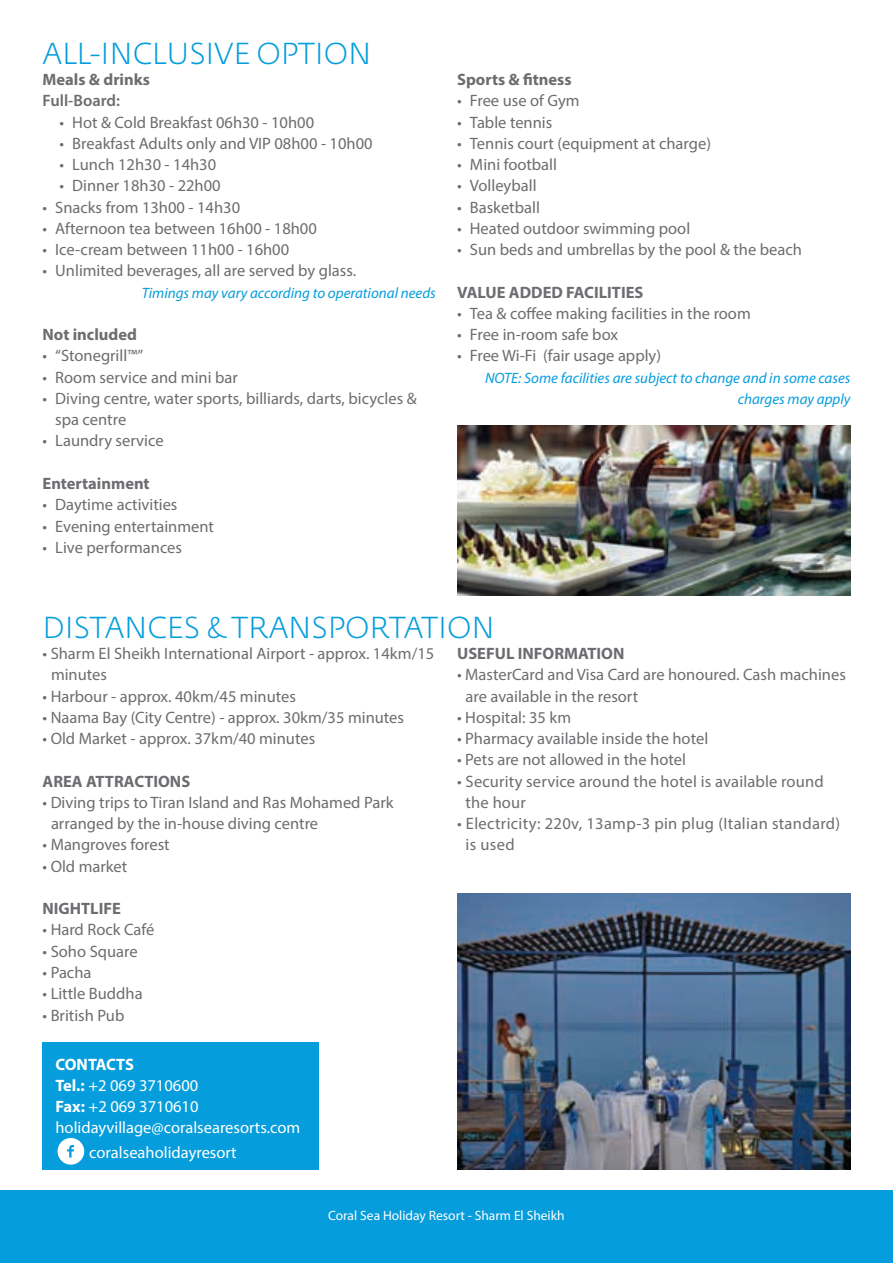
<style>
.page{position:relative;width:893px;height:1263px;background:#fff}
.page>*{position:absolute;margin:0;border:0;box-sizing:border-box;transform-origin:0 0}
.t1{font:300 30px "Fedra Sans Std";color:#069ddc}
.t2{font:16.5px/21.3px "Myriad Pro";color:#6c6d70}
.t3{font:700 16.5px "Myriad Pro";color:#6c6d70}
.t4{font:16.5px/21px "Myriad Pro";color:#fff}
.t5{font:16.5px/21.3px "Myriad Pro";letter-spacing:.02em;color:#6c6d70}
.t6{font:600 16.5px "Myriad Pro";color:#6c6d70}
.t7{font:italic 15px/21.3px "Myriad Pro";color:#069ddc;text-align:right}
.t8{font:13.5px "Myriad Pro";color:#fff}
.s1{font-weight:700}
</style>
<div class="page">
<div style="left:0;top:1191px;width:893px;height:72px;background:#069ddc"></div>
<div style="left:43px;top:1042px;width:276px;height:127px;background:#069ddc"></div>
<svg style="left:58px;top:1138px;width:26px;height:27px"></svg>
<img style="left:457px;top:425px;width:393px;height:170px">
<img style="left:457px;top:893px;width:393px;height:276px">
<h1 class="t1" style="left:43px;top:35px;width:331px">ALL-INCLUSIVE OPTION</h1>
<p class="t3" style="left:43px;top:69px;width:109px">Meals &amp; drinks</p>
<p class="t6" style="left:43px;top:90px;width:79px">Full-Board:</p>
<p class="t2" style="left:72px;top:111px;width:243px">Hot &amp; Cold Breakfast 06h30 - 10h00</p>
<p class="t2" style="left:60px;top:111px;width:6px">•</p>
<p class="t2" style="left:60px;top:132px;width:6px">•</p>
<p class="t2" style="left:72px;top:132px;width:302px">Breakfast Adults only and VIP 08h00 - 10h00</p>
<p class="t2" style="left:60px;top:154px;width:6px">•</p>
<p class="t2" style="left:72px;top:154px;width:145px">Lunch 12h30 - 14h30</p>
<p class="t2" style="left:43px;top:196px;width:6px">•</p>
<p class="t2" style="left:72px;top:175px;width:150px">Dinner 18h30 - 22h00</p>
<p class="t2" style="left:55px;top:175px;width:186px">•<br>Snacks from 13h00 - 14h30</p>
<p class="t2" style="left:43px;top:217px;width:6px">•</p>
<p class="t2" style="left:55px;top:217px;width:263px">Afternoon tea between 16h00 - 18h00</p>
<p class="t2" style="left:43px;top:239px;width:6px">•</p>
<p class="t2" style="left:55px;top:239px;width:235px">Ice-cream between 11h00 - 16h00</p>
<p class="t2" style="left:43px;top:260px;width:6px">•</p>
<p class="t2" style="left:55px;top:260px;width:302px">Unlimited beverages, all are served by glass.</p>
<p class="t7" style="left:142px;top:282px;width:296px">Timings may vary according to operational needs</p>
<p class="t3" style="left:43px;top:324px;width:96px">Not included</p>
<p class="t2" style="left:55px;top:345px;width:184px;text-indent:-13px">• “StonegrillTM“<br>Room service and mini bar</p>
<p class="t2" style="left:43px;top:366px;width:6px">•</p>
<p class="t2" style="left:43px;top:387px;width:6px">•</p>
<p class="t2" style="left:55px;top:387px;width:363px">Diving centre, water sports, billiards, darts, bicycles &amp;</p>
<p class="t2" style="left:55px;top:409px;width:110px">spa centre<br>Laundry service</p>
<p class="t2" style="left:43px;top:430px;width:6px">•</p>
<p class="t3" style="left:43px;top:473px;width:109px">Entertainment</p>
<p class="t2" style="left:55px;top:494px;width:124px">Daytime activities</p>
<p class="t2" style="left:43px;top:494px;width:6px">•</p>
<p class="t2" style="left:43px;top:515px;width:6px">•</p>
<p class="t2" style="left:43px;top:536px;width:6px">•</p>
<p class="t2" style="left:55px;top:515px;width:160px">Evening entertainment</p>
<p class="t2" style="left:55px;top:536px;width:128px">Live performances</p>
<p class="t3" style="left:457px;top:69px;width:116px">Sports &amp; fitness</p>
<p class="t2" style="left:470px;top:90px;width:111px">Free use of Gym</p>
<p class="t2" style="left:457px;top:90px;width:6px">•</p>
<p class="t2" style="left:457px;top:111px;width:6px">•</p>
<p class="t2" style="left:470px;top:111px;width:84px">Table tennis</p>
<p class="t2" style="left:457px;top:132px;width:6px">•</p>
<p class="t2" style="left:470px;top:132px;width:243px">Tennis court (equipment at charge(</p>
<p class="t2" style="left:457px;top:154px;width:6px">•</p>
<p class="t2" style="left:470px;top:154px;width:89px">Mini football</p>
<p class="t2" style="left:457px;top:175px;width:6px">•</p>
<p class="t2" style="left:470px;top:175px;width:68px">Volleyball</p>
<p class="t2" style="left:457px;top:196px;width:6px">•</p>
<p class="t2" style="left:470px;top:196px;width:72px">Basketball</p>
<p class="t2" style="left:457px;top:217px;width:6px">•</p>
<p class="t2" style="left:470px;top:217px;width:222px">Heated outdoor swimming pool</p>
<p class="t2" style="left:470px;top:239px;width:334px">Sun beds and umbrellas by the pool &amp; the beach</p>
<p class="t2" style="left:457px;top:239px;width:6px">•</p>
<p class="t3" style="left:457px;top:281px;width:188px">VALUE ADDED FACILITIES</p>
<p class="t2" style="left:470px;top:302px;width:282px">Tea &amp; coffee making facilities in the room</p>
<p class="t2" style="left:457px;top:302px;width:6px">•</p>
<p class="t2" style="left:457px;top:324px;width:6px">•</p>
<p class="t2" style="left:457px;top:345px;width:6px">•</p>
<p class="t2" style="left:470px;top:324px;width:150px">Free in-room safe box</p>
<p class="t2" style="left:470px;top:345px;width:193px">Free Wi-Fi (fair usage apply(</p>
<p class="t7" style="left:485px;top:367px;width:367px">NOTE: Some facilities are subject to change and in some cases charges may apply</p>
<h1 class="t1" style="left:43px;top:609px;width:454px">DISTANCES &amp;TRANSPORTATION</h1>
<p class="t2" style="left:51px;top:643px;width:385px;text-indent:-8px">• Sharm El Sheikh International Airport - approx. 14km/15 minutes</p>
<p class="t2" style="left:43px;top:685px;width:255px">• Harbour - approx. 40km/45 minutes</p>
<p class="t2" style="left:43px;top:706px;width:363px">• Naama Bay (City Centre -) approx. 30km/35 minutes</p>
<p class="t2" style="left:43px;top:728px;width:274px">• Old Market - approx. 37km/40 minutes</p>
<p class="t3" style="left:43px;top:770px;width:149px">AREA ATTRACTIONS</p>
<p class="t2" style="left:51px;top:791px;width:344px;text-indent:-8px">• Diving trips to Tiran Island and Ras Mohamed Park arranged by the in-house diving centre</p>
<p class="t2" style="left:43px;top:834px;width:129px">• Mangroves forest</p>
<p class="t2" style="left:43px;top:855px;width:86px">• Old market</p>
<p class="t3" style="left:43px;top:898px;width:80px">NIGHTLIFE</p>
<p class="t2" style="left:43px;top:919px;width:113px">• Hard Rock Café</p>
<p class="t2" style="left:43px;top:940px;width:97px">• Soho Square</p>
<p class="t2" style="left:43px;top:961px;width:50px">• Pacha</p>
<p class="t2" style="left:43px;top:983px;width:102px">• Little Buddha</p>
<p class="t2" style="left:43px;top:1004px;width:83px">• British Pub</p>
<p class="t4" style="left:55px;top:1053px;width:246px"><span class="s1">CONTACTS<br>Tel.:</span> +2 069 3710600<br><span class="s1">Fax:</span> +2 069 3710610 holidayvillage@coralsearesorts.com</p>
<p class="t4" style="left:89px;top:1141px;width:149px">coralseaholidayresort</p>
<p class="t3" style="left:457px;top:643px;width:169px">USEFUL INFORMATION</p>
<p class="t2" style="left:466px;top:664px;width:382px;text-indent:-8px">• MasterCard and Visa Card are honoured. Cash machines are available in the resort</p>
<p class="t2" style="left:457px;top:706px;width:116px">• Hospital: 35 km</p>
<p class="t2" style="left:457px;top:728px;width:253px">• Pharmacy available inside the hotel</p>
<p class="t2" style="left:457px;top:749px;width:230px">• Pets are not allowed in the hotel</p>
<p class="t2" style="left:466px;top:770px;width:360px;text-indent:-8px">• Security service around the hotel is available round the hour</p>
<p class="t5" style="left:466px;top:813px;width:376px;text-indent:-8px">• Electricity: 220 ,v 13amp-3 pin plug (Italian standard( is used</p>
<p class="t8" style="left:328px;top:1207px;width:238px">Coral Sea Holiday Resort - Sharm El Sheikh</p>
</div>
